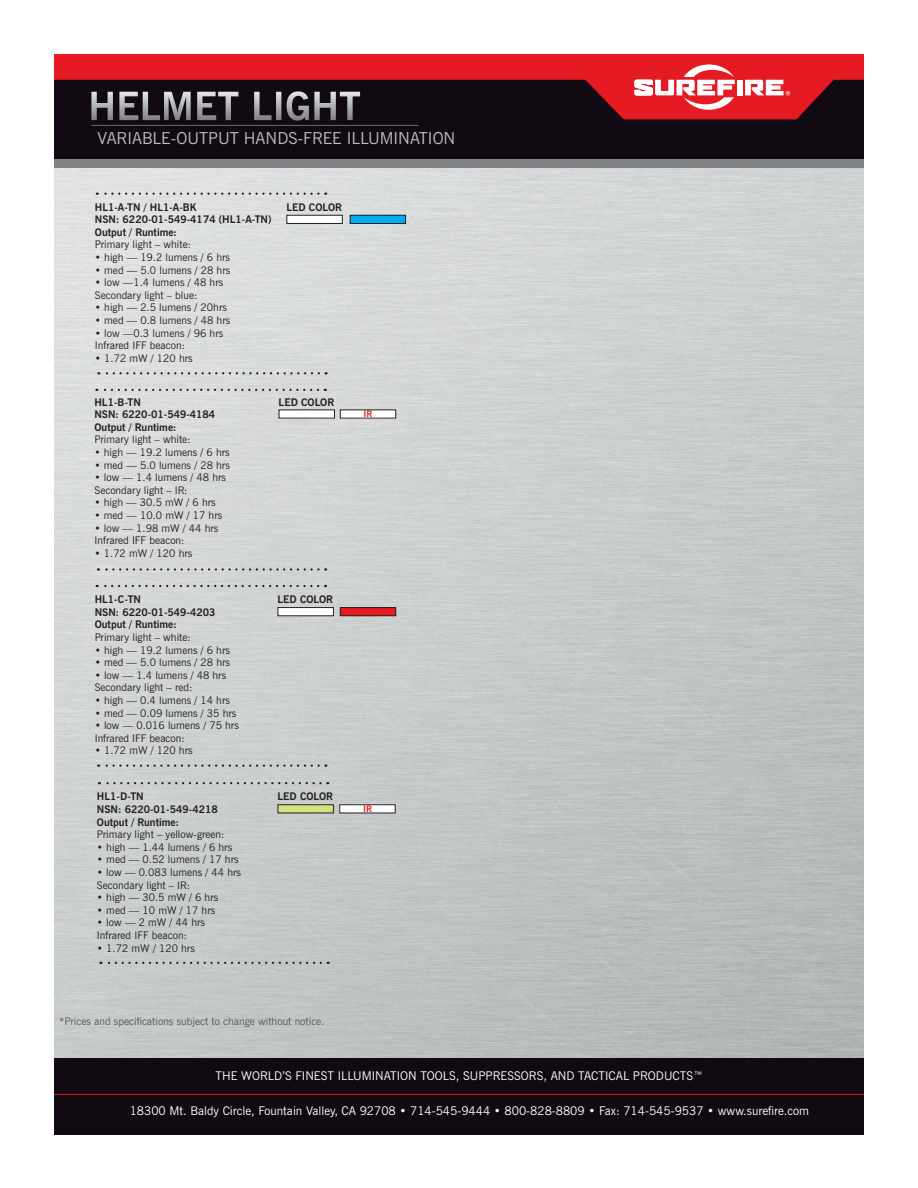
<style>
.page{position:relative;width:918px;height:1188px;background:#fff}
.page>*{position:absolute;margin:0;border:0;box-sizing:border-box;transform-origin:0 0}
.t1{font:700 39px "News Gothic BT";color:#fff}
.t2{font:16.5px "News Gothic BT";color:#bcbdc0}
.t3{font:12px "News Gothic BT";color:#fff}
.t4{font:10.5px/12.6px "News Gothic BT";color:#231f20}
.t5{font:700 10.5px "News Gothic BT";color:#231f20}
.t6{font:10.5px "News Gothic BT";color:#57585a}
.t7{font:700 9px "News Gothic BT";color:#e51a23}
.s1{font-weight:700}
</style>
<div class="page">
<img style="left:54px;top:167px;width:810px;height:968px">
<div style="left:54px;top:78px;width:810px;height:81px;background:#120a12"></div>
<svg style="left:54px;top:54px;width:810px;height:65px"></svg>
<div style="left:737px;top:80px;width:5px;height:15px;background:#fff"></div>
<svg style="left:635px;top:65px;width:100px;height:45px;background:#ee6b71"></svg>
<svg style="left:745px;top:80px;width:45px;height:15px"></svg>
<div style="left:54px;top:159px;width:810px;height:8px;background:#808285"></div>
<hr style="left:91px;top:125px;width:328px;height:1px;background:#6c6d70">
<div style="left:55px;top:1058px;width:809px;height:77px;background:#120a12"></div>
<hr style="left:54px;top:1094px;width:810px;height:1px;background:#e51a23">
<svg style="left:97px;top:193px;width:221px;height:2px"></svg>
<svg style="left:98px;top:372px;width:221px;height:2px"></svg>
<svg style="left:96px;top:389px;width:222px;height:2px"></svg>
<svg style="left:98px;top:568px;width:220px;height:3px"></svg>
<svg style="left:99px;top:782px;width:222px;height:2px"></svg>
<svg style="left:100px;top:962px;width:221px;height:2px"></svg>
<svg style="left:97px;top:585px;width:221px;height:2px"></svg>
<svg style="left:98px;top:765px;width:221px;height:2px"></svg>
<div style="left:287px;top:215px;width:55px;height:8px;background:#fff"></div>
<div style="left:286px;top:215px;width:57px;height:9px;border:1px solid #231f20"></div>
<div style="left:279px;top:410px;width:55px;height:8px;background:#fff"></div>
<div style="left:278px;top:608px;width:55px;height:8px;background:#fff"></div>
<div style="left:278px;top:607px;width:56px;height:9px;border:1px solid #231f20"></div>
<div style="left:278px;top:805px;width:55px;height:8px;background:#d5e280"></div>
<div style="left:278px;top:804px;width:56px;height:9px;border:1px solid #231f20"></div>
<div style="left:340px;top:805px;width:55px;height:8px;background:#fff"></div>
<div style="left:339px;top:804px;width:57px;height:9px;border:1px solid #231f20"></div>
<div style="left:340px;top:608px;width:56px;height:8px;background:#e51a23"></div>
<div style="left:340px;top:607px;width:56px;height:9px;border:1px solid #231f20"></div>
<div style="left:340px;top:410px;width:56px;height:8px;background:#fff"></div>
<div style="left:350px;top:215px;width:56px;height:8px;background:#00aeef"></div>
<div style="left:350px;top:215px;width:56px;height:9px;border:1px solid #231f20"></div>
<p class="t1" style="left:88px;top:82px;width:274px">HELMET LIGHT</p>
<p class="t2" style="left:98px;top:128px;width:359px">VARIABLE-OUTPUT HANDS-FREE ILLUMINATION</p>
<p class="t5" style="left:95px;top:200px;width:103px">HL1-A-TN / HL1-A-BK</p>
<p class="t5" style="left:95px;top:213px;width:178px">NSN: 6220-01-549-4174 (HL1-A-TN)</p>
<p class="t5" style="left:95px;top:226px;width:84px">Output / Runtime:</p>
<p class="t4" style="left:95px;top:238px;width:98px">Primary light – white:</p>
<p class="t4" style="left:95px;top:251px;width:137px">• high — 19.2 lumens / 6 hrs</p>
<p class="t4" style="left:95px;top:263px;width:137px">• med — 5.0 lumens / 28 hrs</p>
<p class="t4" style="left:95px;top:276px;width:130px">• low —1.4 lumens / 48 hrs</p>
<p class="t4" style="left:95px;top:289px;width:104px">Secondary light – blue:</p>
<p class="t4" style="left:95px;top:301px;width:134px">• high — 2.5 lumens / 20hrs</p>
<p class="t4" style="left:95px;top:314px;width:137px">• med — 0.8 lumens / 48 hrs</p>
<p class="t4" style="left:95px;top:326px;width:130px">• low —0.3 lumens / 96 hrs</p>
<p class="t4" style="left:95px;top:339px;width:92px">Infrared IFF beacon:</p>
<p class="t4" style="left:95px;top:352px;width:99px">• 1.72 mW / 120 hrs</p>
<p class="t5" style="left:94px;top:395px;width:48px">HL1-B-TN</p>
<p class="t5" style="left:94px;top:408px;width:122px">NSN: 6220-01-549-4184</p>
<p class="t5" style="left:94px;top:421px;width:84px">Output / Runtime:</p>
<p class="t4" style="left:94px;top:433px;width:98px">Primary light – white:</p>
<p class="t4" style="left:94px;top:446px;width:137px">• high — 19.2 lumens / 6 hrs</p>
<p class="t4" style="left:94px;top:458px;width:137px">• med — 5.0 lumens / 28 hrs</p>
<p class="t4" style="left:94px;top:471px;width:133px">• low — 1.4 lumens / 48 hrs</p>
<p class="t4" style="left:94px;top:484px;width:95px">Secondary light – IR:</p>
<p class="t4" style="left:94px;top:496px;width:123px">• high — 30.5 mW / 6 hrs</p>
<p class="t4" style="left:94px;top:509px;width:129px">• med — 10.0 mW / 17 hrs</p>
<p class="t4" style="left:94px;top:521px;width:126px">• low — 1.98 mW / 44 hrs</p>
<p class="t4" style="left:94px;top:534px;width:92px">Infrared IFF beacon:</p>
<p class="t4" style="left:94px;top:547px;width:99px">• 1.72 mW / 120 hrs</p>
<p class="t5" style="left:286px;top:200px;width:57px">LED COLOR</p>
<p class="t5" style="left:279px;top:395px;width:57px">LED COLOR</p>
<p class="t5" style="left:95px;top:593px;width:48px">HL1-C-TN</p>
<p class="t5" style="left:95px;top:606px;width:122px">NSN: 6220-01-549-4203</p>
<p class="t4" style="left:95px;top:618px;width:98px"><span class="s1">Output / Runtime:<br></span>Primary light – white:</p>
<p class="t4" style="left:95px;top:644px;width:137px">• high — 19.2 lumens / 6 hrs</p>
<p class="t4" style="left:95px;top:656px;width:137px">• med — 5.0 lumens / 28 hrs</p>
<p class="t4" style="left:95px;top:669px;width:133px">• low — 1.4 lumens / 48 hrs</p>
<p class="t4" style="left:95px;top:681px;width:99px">Secondary light – red:</p>
<p class="t4" style="left:95px;top:694px;width:137px">• high — 0.4 lumens / 14 hrs</p>
<p class="t4" style="left:95px;top:707px;width:143px">• med — 0.09 lumens / 35 hrs</p>
<p class="t4" style="left:95px;top:719px;width:146px">• low — 0.016 lumens / 75 hrs</p>
<p class="t4" style="left:95px;top:732px;width:92px">Infrared IFF beacon:</p>
<p class="t4" style="left:95px;top:744px;width:99px">• 1.72 mW / 120 hrs</p>
<p class="t5" style="left:97px;top:790px;width:48px">HL1-D-TN</p>
<p class="t5" style="left:97px;top:803px;width:122px">NSN: 6220-01-549-4218</p>
<p class="t5" style="left:97px;top:815px;width:84px">Output / Runtime:</p>
<p class="t4" style="left:97px;top:828px;width:129px">Primary light – yellow-green:</p>
<p class="t4" style="left:97px;top:841px;width:137px">• high — 1.44 lumens / 6 hrs</p>
<p class="t4" style="left:97px;top:853px;width:143px">• med — 0.52 lumens / 17 hrs</p>
<p class="t4" style="left:97px;top:866px;width:146px">• low — 0.083 lumens / 44 hrs</p>
<p class="t4" style="left:97px;top:879px;width:95px">Secondary light – IR:</p>
<p class="t4" style="left:97px;top:891px;width:123px">• high — 30.5 mW / 6 hrs</p>
<p class="t4" style="left:97px;top:904px;width:120px">• med — 10 mW / 17 hrs</p>
<p class="t4" style="left:97px;top:916px;width:110px">• low — 2 mW / 44 hrs</p>
<p class="t4" style="left:97px;top:929px;width:92px">Infrared IFF beacon:</p>
<p class="t4" style="left:97px;top:942px;width:99px">• 1.72 mW / 120 hrs</p>
<p class="t5" style="left:278px;top:593px;width:57px">LED COLOR</p>
<p class="t5" style="left:278px;top:790px;width:57px">LED COLOR</p>
<p class="t7" style="left:364px;top:409px;width:10px">IR</p>
<p class="t7" style="left:363px;top:804px;width:10px">IR</p>
<p class="t6" style="left:59px;top:1015px;width:267px">*Prices and specifications subject to change without notice.</p>
<p class="t3" style="left:216px;top:1068px;width:489px">THE WORLD’S FINEST ILLUMINATION TOOLS, SUPPRESSORS, AND TACTICAL PRODUCTS™</p>
<p class="t3" style="left:130px;top:1104px;width:681px">18300 Mt. Baldy Circle, Fountain Valley, CA 92708 • 714-545-9444 • 800-828-8809 • Fax: 714-545-9537 • www.surefire.com</p>
</div>
